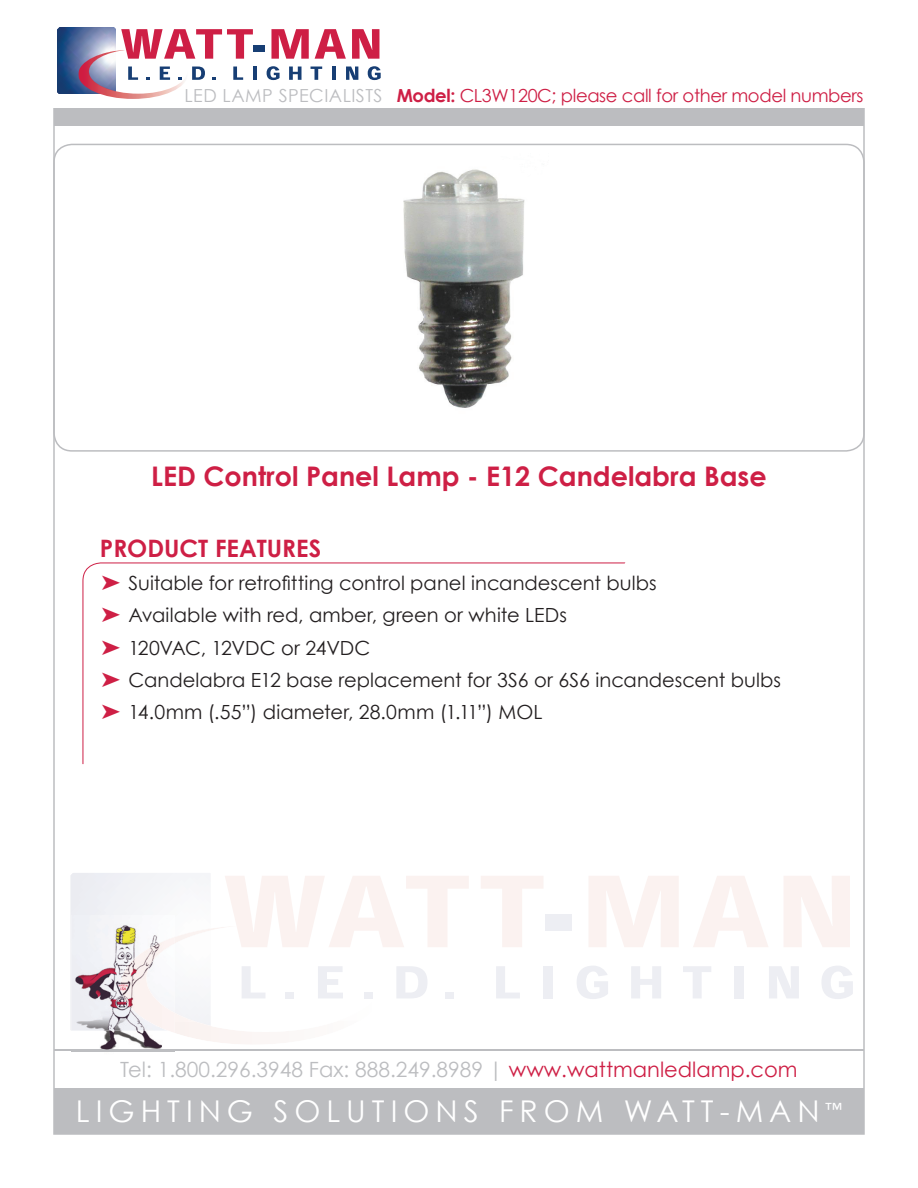
<style>
.page{position:relative;width:918px;height:1188px;background:#fff}
.page>*{position:absolute;margin:0;border:0;box-sizing:border-box;transform-origin:0 0}
.t1{font:30px "Century Gothic";letter-spacing:.2em;color:#fff}
.t2{font:700 27px "Century Gothic";color:#ce1f45}
.t3{font:700 24px "Century Gothic";color:#ce1f45}
.t4{font:21px "Century Gothic";color:#bcbdc0}
.t5{font:19.5px/32.4px "Century Gothic";color:#231f20}
.t6{font:18px "Century Gothic";letter-spacing:-.02em;color:#ce1f45}
.t7{font:18px "Century Gothic";letter-spacing:.025em;color:#bcbdc0}
.s1{font-weight:700}
.s2{color:#ce1f45}
</style>
<div class="page">
<img style="left:58px;top:28px;width:57px;height:65px">
<img style="left:78px;top:50px;width:107px;height:49px">
<svg style="left:78px;top:51px;width:37px;height:42px;background:#a9809e"></svg>
<svg style="left:121px;top:29px;width:132px;height:30px"></svg>
<div style="left:254px;top:45px;width:11px;height:7px;background:#173e74"></div>
<svg style="left:271px;top:29px;width:38px;height:30px"></svg>
<svg style="left:315px;top:29px;width:31px;height:30px"></svg>
<svg style="left:352px;top:29px;width:27px;height:30px"></svg>
<svg style="left:128px;top:67px;width:10px;height:13px"></svg>
<svg style="left:146px;top:77px;width:4px;height:3px"></svg>
<svg style="left:160px;top:67px;width:10px;height:13px"></svg>
<svg style="left:192px;top:67px;width:13px;height:13px"></svg>
<svg style="left:212px;top:77px;width:4px;height:3px"></svg>
<svg style="left:233px;top:67px;width:10px;height:13px"></svg>
<hr style="left:253px;top:67px;width:4px;height:13px;background:#173e74">
<svg style="left:267px;top:66px;width:13px;height:14px"></svg>
<svg style="left:289px;top:67px;width:13px;height:13px"></svg>
<svg style="left:311px;top:67px;width:11px;height:13px"></svg>
<hr style="left:332px;top:67px;width:4px;height:13px;background:#173e74">
<svg style="left:346px;top:67px;width:12px;height:13px"></svg>
<svg style="left:368px;top:66px;width:13px;height:14px"></svg>
<div style="left:54px;top:108px;width:810px;height:18px;background:#bcbdc0"></div>
<div style="left:54px;top:1088px;width:810px;height:46px;background:#bcbdc0"></div>
<hr style="left:54px;top:1050px;width:810px;height:1px;background:#bcbdc0">
<div style="left:53px;top:144px;width:812px;height:308px;border:2px solid #bcbdc0;border-radius:18px"></div>
<img style="left:72px;top:1031px;width:103px;height:21px">
<img style="left:72px;top:1050px;width:103px;height:1px">
<svg style="left:82px;top:562px;width:544px;height:203px"></svg>
<img style="left:70px;top:873px;width:140px;height:158px">
<img style="left:175px;top:1026px;width:77px;height:18px">
<img style="left:364px;top:992px;width:9px;height:7px">
<img style="left:175px;top:926px;width:49px;height:4px">
<img style="left:121px;top:937px;width:54px;height:96px">
<svg style="left:175px;top:928px;width:36px;height:98px"></svg>
<img style="left:146px;top:943px;width:29px;height:70px">
<svg style="left:225px;top:876px;width:244px;height:71px"></svg>
<svg style="left:481px;top:876px;width:62px;height:71px"></svg>
<div style="left:545px;top:914px;width:27px;height:17px;background:#edeef3"></div>
<svg style="left:589px;top:876px;width:90px;height:71px"></svg>
<svg style="left:693px;top:876px;width:75px;height:71px"></svg>
<svg style="left:784px;top:876px;width:66px;height:71px"></svg>
<svg style="left:242px;top:966px;width:23px;height:32px"></svg>
<div style="left:285px;top:992px;width:8px;height:6px;background:#edeef3"></div>
<svg style="left:318px;top:966px;width:25px;height:32px"></svg>
<div style="left:364px;top:992px;width:8px;height:6px;background:#edeef3"></div>
<svg style="left:396px;top:966px;width:31px;height:32px"></svg>
<div style="left:445px;top:992px;width:8px;height:6px;background:#edeef3"></div>
<svg style="left:496px;top:966px;width:24px;height:32px"></svg>
<div style="left:543px;top:966px;width:10px;height:32px;background:#edeef3"></div>
<svg style="left:577px;top:966px;width:31px;height:33px"></svg>
<svg style="left:631px;top:966px;width:30px;height:32px"></svg>
<svg style="left:683px;top:966px;width:28px;height:32px"></svg>
<div style="left:735px;top:966px;width:9px;height:32px;background:#edeef3"></div>
<svg style="left:769px;top:966px;width:30px;height:32px"></svg>
<svg style="left:822px;top:966px;width:31px;height:33px"></svg>
<img style="left:403px;top:169px;width:122px;height:239px">
<p class="t7" style="left:184px;top:84px;width:199px">LED LAMP SPECIALISTS</p>
<p class="t6" style="left:397px;top:84px;width:468px"><span class="s1">Model:</span> CL3W120C; please call for other model numbers</p>
<h2 class="t2" style="left:151px;top:459px;width:617px">LED Control Panel Lamp - E12 Candelabra Base</h2>
<p class="t3" style="left:100px;top:533px;width:223px">PRODUCT FEATURES</p>
<p class="t5" style="left:102px;top:566px;width:681px"><span class="s2">➤</span> Suitable for retrofitting control panel incandescent bulbs<br><span class="s2">➤</span> Available with red, amber, green or white LEDs<br><span class="s2">➤</span> 120VAC, 12VDC or 24VDC<br><span class="s2">➤</span> Candelabra E12 base replacement for 3S6 or 6S6 incandescent bulbs <span class="s2">➤</span> 14.0mm (.55”) diameter, 28.0mm (1.11”) MOL</p>
<p class="t4" style="left:120px;top:1057px;width:679px">Tel: 1.800.296.3948 Fax: 888.249.8989 | <span class="s2">www.wattmanledlamp.com</span></p>
<h1 class="t1" style="left:76px;top:1093px;width:768px">LIGHTING SOLUTIONS FROM WATT-MAN <sup>™</sup></h1>
</div>
